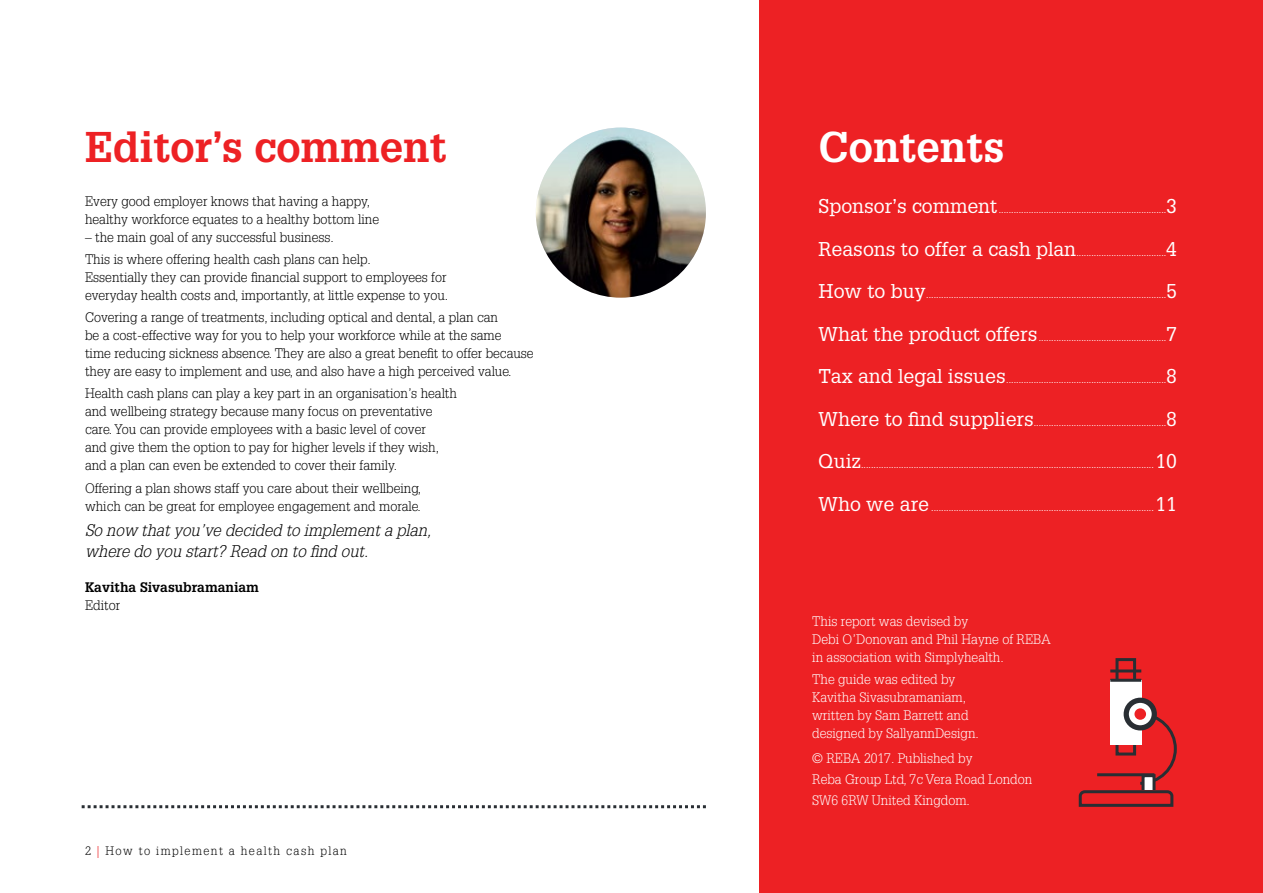
<style>
.page{position:relative;width:1263px;height:893px;background:#fff}
.page>*{position:absolute;margin:0;border:0;box-sizing:border-box;transform-origin:0 0}
.t1{font:700 42px "Glypha";color:#ed2124}
.t2{font:700 42px "Glypha";color:#fff}
.t3{font:italic 300 16.5px/21px "Glypha";color:#000}
.t4{font:300 13.5px/18px "Glypha";color:#000}
.t5{font:300 13.5px/18px "Glypha";color:#fff}
.t6{font:700 13.5px "Glypha";color:#000}
.t7{font:300 12px "Glypha";letter-spacing:.12em;color:#000}
.t8{font:9px "Glypha";color:#fff}
.s1{color:#ed2124}
.s2{font-size:19.5px}
</style>
<div class="page">
<div style="left:759px;top:0;width:504px;height:893px;background:#ed2124"></div>
<img style="left:536px;top:128px;width:170px;height:170px;border-radius:85px">
<div style="left:1115px;top:658px;width:21px;height:97px;border:3px solid #292e33"></div>
<div style="left:1110px;top:680px;width:31px;height:64px;background:#fff"></div>
<hr style="left:1110px;top:679px;width:31px;height:3px;background:#292e33">
<hr style="left:1110px;top:669px;width:31px;height:3px;background:#292e33">
<svg style="left:1078px;top:716px;width:99px;height:91px"></svg>
<svg style="left:1126px;top:700px;width:28px;height:28px"></svg>
<div style="left:1123px;top:698px;width:34px;height:32px;border:5px solid #292e33;border-radius:50%"></div>
<div style="left:1134px;top:708px;width:12px;height:12px;background:#ed2124;border-radius:50%"></div>
<svg style="left:82px;top:805px;width:624px;height:3px"></svg>
<h1 class="t1" style="left:85px;top:121px;width:363px">Editor’s comment</h1>
<p class="t4" style="left:85px;top:192px;width:296px">Every good employer knows that having a happy, healthy workforce equates to a healthy bottom line</p>
<p class="t4" style="left:85px;top:226px;width:287px;line-height:22.2px">– the main goal of any successful business.<br>This is where offering health cash plans can help.</p>
<p class="t4" style="left:85px;top:268px;width:365px">Essentially they can provide financial support to employees for everyday health costs and, importantly, at little expense to you.</p>
<p class="t4" style="left:85px;top:309px;width:450px">Covering a range of treatments, including optical and dental, a plan can<br>be a cost-effective way for you to help your workforce while at the same<br>time reducing sickness absence. They are also a great benefit to offer because they are easy to implement and use, and also have a high perceived value.</p>
<p class="t4" style="left:85px;top:385px;width:373px">Health cash plans can play a key part in an organisation’s health and wellbeing strategy because many focus on preventative care. You can provide employees with a basic level of cover<br>and give them the option to pay for higher levels if they wish, and a plan can even be extended to cover their family.</p>
<p class="t4" style="left:85px;top:479px;width:338px">Offering a plan shows staff you care about their wellbeing, which can be great for employee engagement and morale.</p>
<p class="t3" style="left:85px;top:520px;width:348px">So now that you’ve decided to implement a plan, where do you start? Read on to find out.</p>
<p class="t6" style="left:85px;top:579px;width:175px">Kavitha Sivasubramaniam</p>
<p class="t4" style="left:85px;top:596px;width:37px">Editor</p>
<p class="t7" style="left:85px;top:844px;width:263px">2 <span class="s1">|</span> How to implement a health cash plan</p>
<h1 class="t2" style="left:819px;top:121px;width:187px">Contents</h1>
<p class="t8" style="left:819px;top:204px;width:360px"><span class="s2">Sponsor’s comment</span>...................................................................<span class="s2">3</span></p>
<p class="t8" style="left:818px;top:247px;width:360px"><span class="s2">Reasons to offer a cash plan</span>....................................<span class="s2">4</span></p>
<p class="t8" style="left:818px;top:289px;width:360px"><span class="s2">How to buy</span>................................................................................................<span class="s2">5</span></p>
<p class="t8" style="left:818px;top:332px;width:360px"><span class="s2">What the product offers</span>...................................................<span class="s2">7</span></p>
<p class="t8" style="left:818px;top:374px;width:360px"><span class="s2">Tax and legal issues</span>................................................................<span class="s2">8</span></p>
<p class="t8" style="left:818px;top:417px;width:360px"><span class="s2">Where to find suppliers</span>.....................................................<span class="s2">8</span></p>
<p class="t8" style="left:818px;top:459px;width:360px"><span class="s2">Quiz</span>..................................................................................................................... <span class="s2">10</span></p>
<p class="t8" style="left:818px;top:502px;width:360px"><span class="s2">Who we are</span> ......................................................................................... <span class="s2">11</span></p>
<p class="t5" style="left:812px;top:612px;width:240px">This report was devised by<br>Debi O’Donovan and Phil Hayne of REBA in association with Simplyhealth.</p>
<p class="t5" style="left:812px;top:670px;width:168px">The guide was edited by<br>Kavitha Sivasubramaniam, written by Sam Barrett and designed by SallyannDesign.</p>
<p class="t5" style="left:812px;top:748px;width:222px;line-height:21px">© REBA 2017. Published by<br>Reba Group Ltd, 7c Vera Road London<br>SW6 6RW United Kingdom.</p>
</div>
